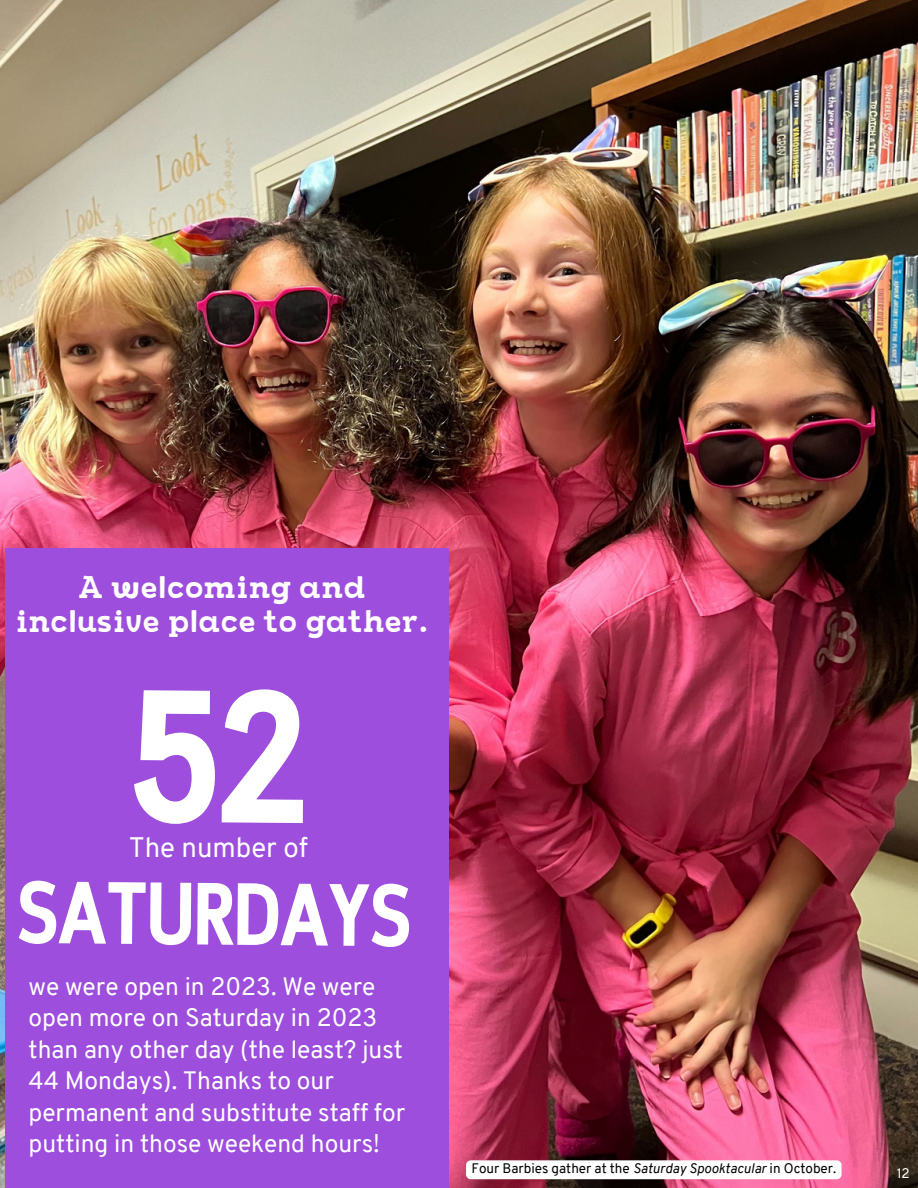
<style>
.page{position:relative;width:918px;height:1188px;background:#fff}
.page>*{position:absolute;margin:0;border:0;box-sizing:border-box;transform-origin:0 0}
.t1{font:700 187.8px "Cloud Cond";color:#fff}
.t2{font:700 88.05px "Cloud Cond";letter-spacing:-.02em;color:#fff}
.t3{font:31.2px/33.8px "Marty Two";letter-spacing:.05em;color:#fff;text-align:center}
.t4{font:27.6px "Overpass";color:#fff}
.t5{font:24.6px/31.5px "Overpass";color:#fff}
.t6{font:13.5px "Overpass";color:#000}
.t7{font:13.5px "Overpass";color:#fff}
.s1{font-style:italic}
</style>
<div class="page">
<img style="left:0;top:0;width:918px;height:1188px">
<div style="left:5px;top:548px;width:444px;height:640px;background:#9d4edd"></div>
<div style="left:466px;top:1160px;width:376px;height:19px;background:#fff;border-radius:5px"></div>
<h3 class="t3" style="left:17px;top:573px;width:413px">A welcoming and inclusive place to gather.</h3>
<p class="t1" style="left:129px;top:685px;width:181px">52</p>
<h1 class="t4" style="left:129px;top:836px;width:181px">The number of</h1>
<h2 class="t2" style="left:16px;top:880px;width:397px">SATURDAYS</h2>
<h4 class="t5" style="left:29px;top:973px;width:378px">we were open in 2023. We were open more on Saturday in 2023 than any other day (the least? just<br>44 Mondays). Thanks to our permanent and substitute staff for putting in those weekend hours!</h4>
<p class="t6" style="left:471px;top:1163px;width:366px">Four Barbies gather at the <span class="s1">Saturday Spooktacular</span> in October.</p>
<p class="t7" style="left:897px;top:1168px;width:15px">12</p>
</div>
